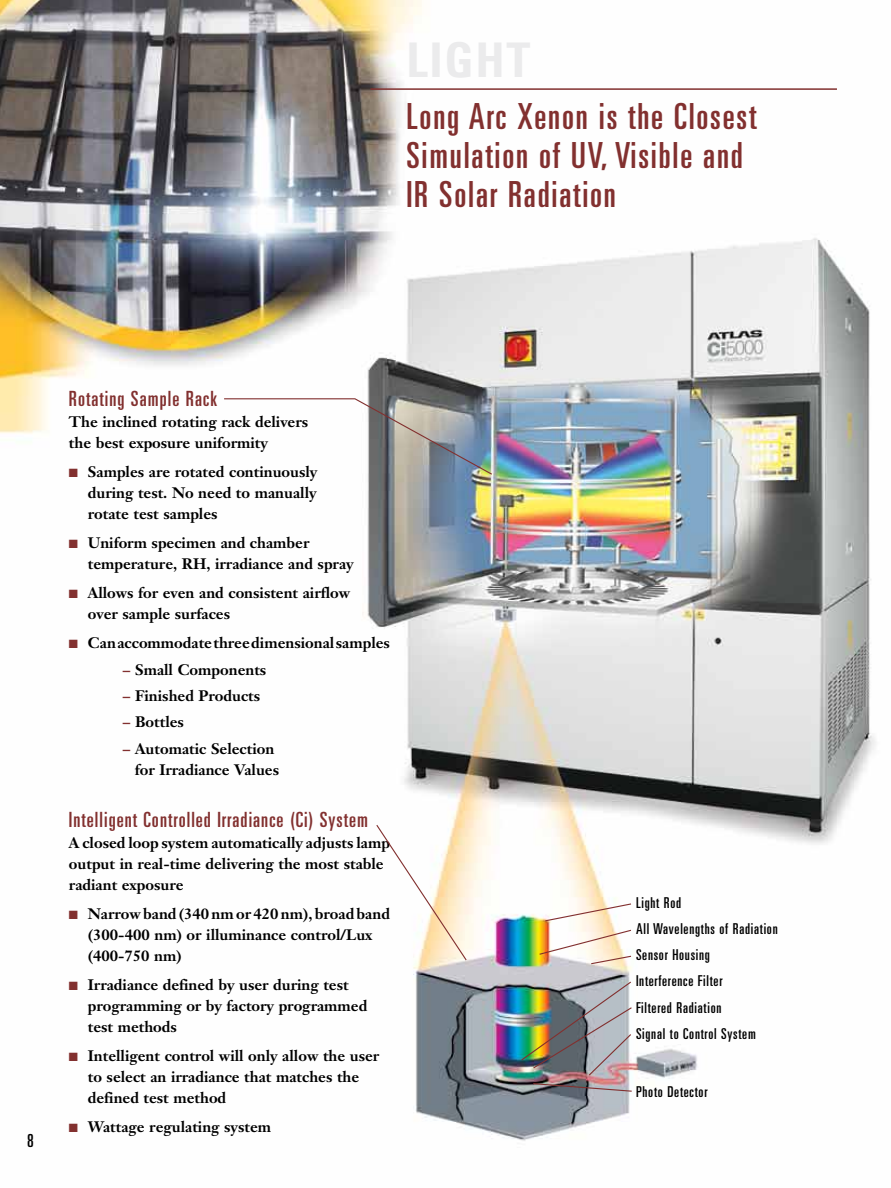
<style>
.page{position:relative;width:891px;height:1188px;background:#fff}
.page>*{position:absolute;margin:0;border:0;box-sizing:border-box;transform-origin:0 0}
.t1{font:ultra-condensed 36px/39px "Univers";letter-spacing:.05em;color:#82302f}
.t2{font:ultra-condensed 21px "Univers";letter-spacing:.05em;color:#82302f}
.t3{font:ultra-condensed 18px "Univers";color:#000}
.t4{font:700 15px/21px "Janson Text";color:#000}
.t5{font:ultra-condensed 15px/26.1px "Univers";letter-spacing:.05em;color:#000}
.s1{color:#82302f}
</style>
<div class="page">
<img style="left:0;top:0;width:876px;height:1141px">
<hr style="left:370px;top:88px;width:467px;height:2px;background:#82302f">
<svg style="left:544px;top:903px;width:88px;height:19px"></svg>
<svg style="left:538px;top:929px;width:94px;height:36px"></svg>
<img style="left:520px;top:980px;width:113px;height:112px">
<svg style="left:223px;top:398px;width:270px;height:78px"></svg>
<svg style="left:375px;top:824px;width:93px;height:138px"></svg>
<h1 class="t1" style="left:406px;top:97px;width:351px">Long Arc Xenon is the Closest<br>Simulation of UV, Visible and<br>IR Solar Radiation</h1>
<p class="t3" style="left:27px;top:1130px;width:8px">8</p>
<h2 class="t2" style="left:69px;top:386px;width:149px">Rotating Sample Rack</h2>
<p class="t4" style="left:69px;top:411px;width:241px">The inclined rotating rack delivers the best exposure uniformity</p>
<p class="t4" style="left:88px;top:461px;width:231px;text-align:justify;text-indent:-19px"><span class="s1">■</span> Samples are rotated continuously during test. No need to manually rotate test samples</p>
<p class="t4" style="left:88px;top:532px;width:267px;text-indent:-19px"><span class="s1">■</span> Uniform specimen and chamber temperature, RH, irradiance and spray</p>
<p class="t4" style="left:88px;top:582px;width:264px;text-indent:-19px"><span class="s1">■</span> Allows for even and consistent airflow over sample surfaces</p>
<p class="t4" style="left:69px;top:632px;width:323px"><span class="s1">■</span> Can accommodate three dimensional samples</p>
<p class="t4" style="left:123px;top:659px;width:145px"><span class="s1">–</span> Small Components</p>
<p class="t4" style="left:123px;top:685px;width:139px"><span class="s1">–</span> Finished Products</p>
<p class="t4" style="left:123px;top:711px;width:62px"><span class="s1">–</span> Bottles</p>
<p class="t4" style="left:135px;top:738px;width:146px;text-indent:-12px"><span class="s1">–</span> Automatic Selection for Irradiance Values</p>
<h2 class="t2" style="left:69px;top:808px;width:301px">Intelligent Controlled Irradiance (Ci) System</h2>
<p class="t4" style="left:69px;top:832px;width:323px">A closed loop system automatically adjusts lamp output in real-time delivering the most stable radiant exposure</p>
<p class="t4" style="left:88px;top:903px;width:304px;text-indent:-19px"><span class="s1">■</span> Narrow band (340 nm or 420 nm), broad band (300-400 nm) or illuminance control/Lux (400-750 nm)</p>
<p class="t4" style="left:88px;top:974px;width:281px;text-indent:-19px"><span class="s1">■</span> Irradiance defined by user during test programming or by factory programmed test methods</p>
<p class="t4" style="left:88px;top:1045px;width:293px;text-indent:-19px"><span class="s1">■</span> Intelligent control will only allow the user to select an irradiance that matches the defined test method</p>
<p class="t4" style="left:69px;top:1116px;width:204px"><span class="s1">■</span> Wattage regulating system</p>
<p class="t5" style="left:636px;top:890px;width:143px">Light Rod<br>All Wavelengths of Radiation<br>Sensor Housing<br>Interference Filter<br>Filtered Radiation<br>Signal to Control System</p>
<p class="t5" style="left:636px;top:1079px;width:73px">Photo Detector</p>
</div>
